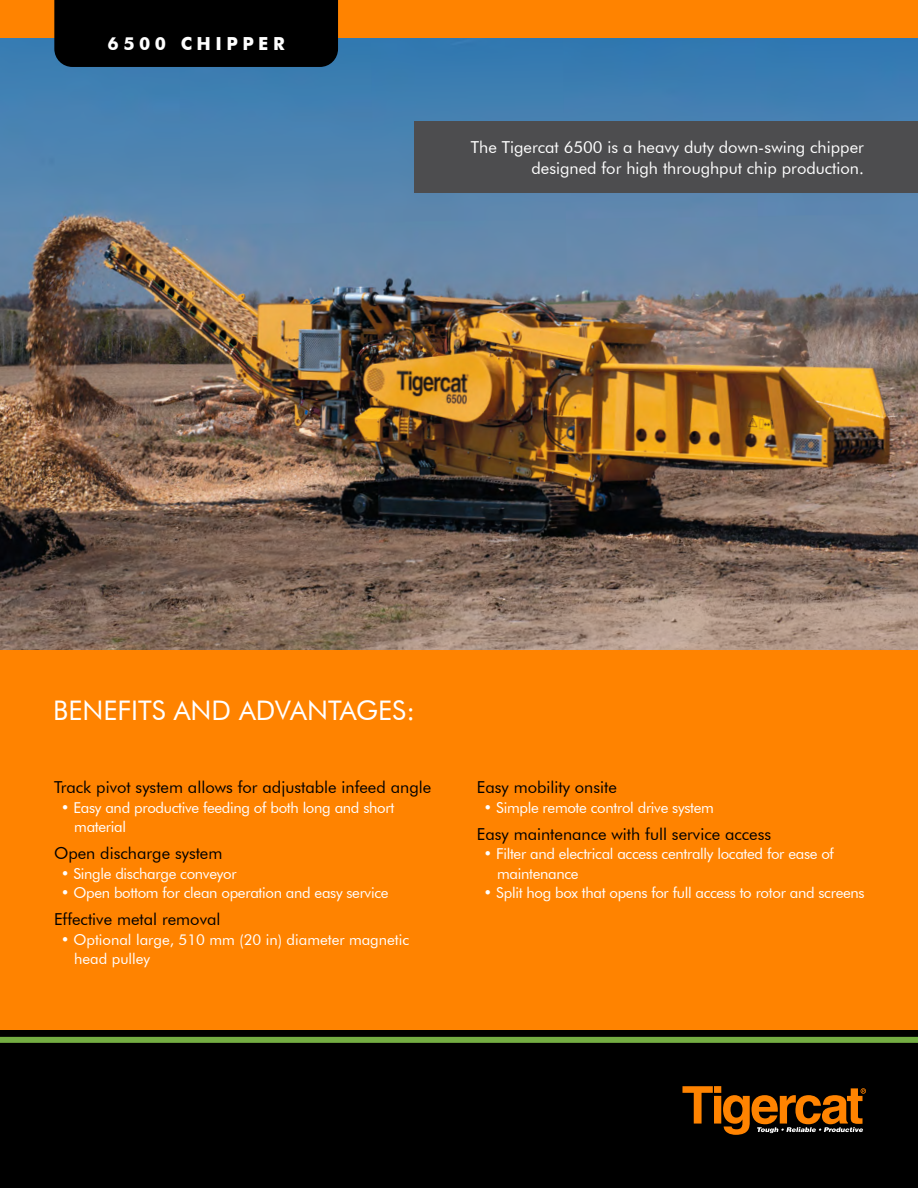
<style>
.page{position:relative;width:918px;height:1188px;background:#fff}
.page>*{position:absolute;margin:0;border:0;box-sizing:border-box;transform-origin:0 0}
.t1{font:27px "Futura BT";color:#fff}
.t2{font:700 18px "Futura BT";letter-spacing:.25em;color:#fff}
.t3{font:16.5px "Futura BT";color:#000}
.t4{font:16.5px/21px "Futura BT";color:#fff;text-align:right}
.t5{font:15px/19.5px "Futura BT";letter-spacing:-.02em;color:#fff}
.t6{font:15px/19.5px "Futura BT";color:#fff}
</style>
<div class="page">
<img style="left:0;top:38px;width:918px;height:612px">
<div style="left:0;top:650px;width:918px;height:380px;background:#ff8300"></div>
<div style="left:0;top:1030px;width:918px;height:158px;background:#000"></div>
<svg style="left:682px;top:1086px;width:184px;height:49px"></svg>
<div style="left:415px;top:122px;width:503px;height:71px;background:#4d4d4f"></div>
<div style="left:0;top:0;width:918px;height:38px;background:#ff8300"></div>
<div style="left:0;top:1037px;width:918px;height:6px;background:#74ad43"></div>
<div style="left:54px;top:0;width:284px;height:67px;background:#000"></div>
<p class="t2" style="left:108px;top:33px;width:178px">6500 CHIPPER</p>
<p class="t4" style="left:471px;top:137px;width:395px">The Tigercat 6500 is a heavy duty down-swing chipper designed for high throughput chip production.</p>
<h1 class="t1" style="left:53px;top:694px;width:363px">BENEFITS AND ADVANTAGES:</h1>
<p class="t3" style="left:54px;top:777px;width:379px">Track pivot system allows for adjustable infeed angle</p>
<p class="t5" style="left:74px;top:798px;width:322px;text-indent:-14px">• Easy and productive feeding of both long and short material</p>
<p class="t3" style="left:54px;top:843px;width:170px">Open discharge system</p>
<p class="t5" style="left:61px;top:864px;width:177px">• Single discharge conveyor</p>
<p class="t5" style="left:61px;top:883px;width:329px">• Open bottom for clean operation and easy service</p>
<p class="t3" style="left:54px;top:909px;width:168px">Effective metal removal</p>
<p class="t6" style="left:74px;top:930px;width:336px;text-indent:-14px">• Optional large, 510 mm (20 in) diameter magnetic head pulley</p>
<p class="t3" style="left:477px;top:777px;width:142px">Easy mobility onsite</p>
<p class="t5" style="left:484px;top:798px;width:232px">• Simple remote control drive system</p>
<p class="t3" style="left:477px;top:824px;width:296px">Easy maintenance with full service access</p>
<p class="t5" style="left:497px;top:844px;width:338px;text-indent:-14px">• Filter and electrical access centrally located for ease of maintenance</p>
<p class="t5" style="left:484px;top:883px;width:383px">• Split hog box that opens for full access to rotor and screens</p>
</div>
